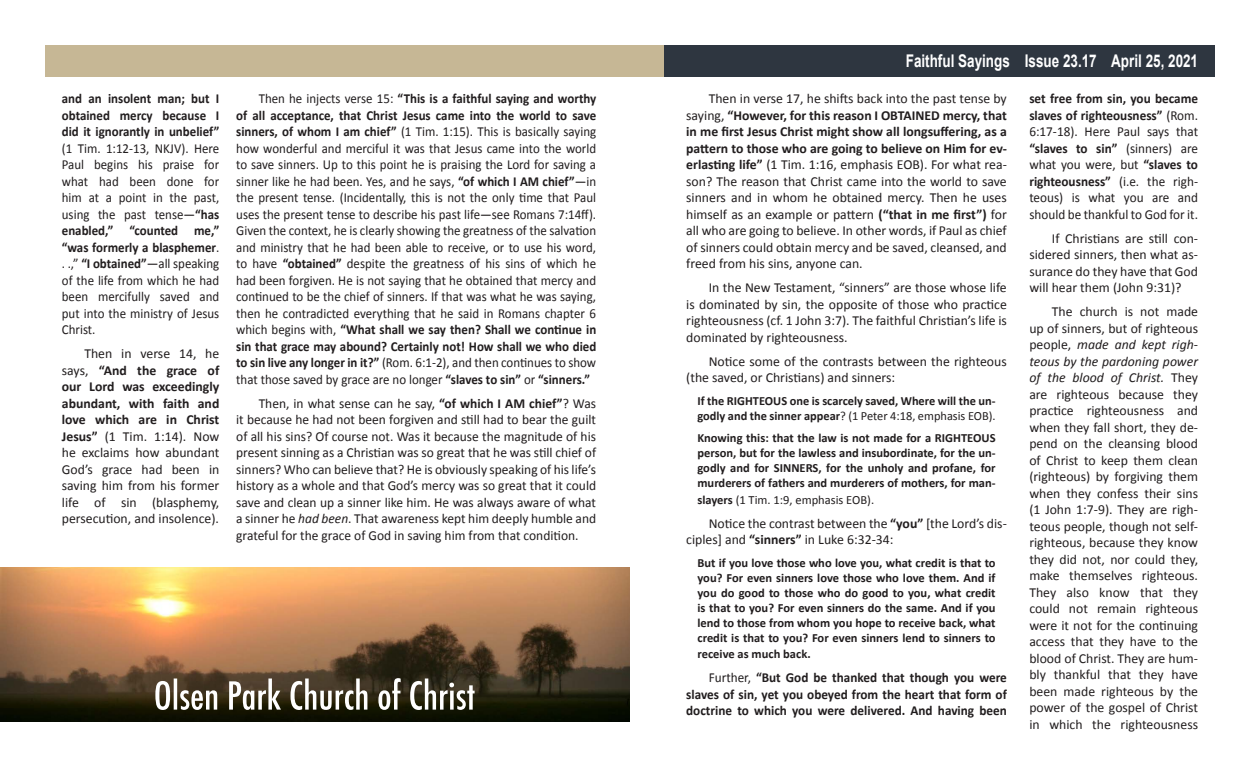
<style>
.page{position:relative;width:1260px;height:765px;background:#fff}
.page>*{position:absolute;margin:0;border:0;box-sizing:border-box;transform-origin:0 0}
.t1{font:700 17.5px "Arial";color:#fff;scale:.77 1}
.t2{font:13.75px/16.5px "Calibri";color:#211d1e;text-align:justify}
.t3{font:13.75px/16.5px "Calibri";color:#211d1e;text-align:justify;scale:.94 1}
.t4{font:13.75px/16.5px "Calibri";color:#211d1e;text-align:justify;scale:.96 1}
.t5{font:700 13.75px/16.5px "Calibri";color:#211d1e;text-align:justify;scale:.96 1}
.t6{font:700 13.75px/16.5px "Calibri";color:#211d1e;text-align:justify;scale:.94 1}
.t7{font:700 12.5px/15px "Calibri";color:#211d1e;text-align:justify}
.t8{font:12.5px "Calibri";color:#211d1e}
.s1{font-weight:700}
.s2{font-style:italic}
.s3{font-weight:400}
</style>
<div class="page">
<div style="left:630px;top:45px;width:585px;height:31px;background:#2e3640"></div>
<div style="left:45px;top:45px;width:619px;height:31px;background:#c6b795"></div>
<img style="left:0;top:567px;width:630px;height:155px">
<svg style="left:155px;top:678px;width:320px;height:32px"></svg>
<p class="t6" style="left:62px;top:90px;width:169px">and an insolent man; but I obtained mercy because I did it ignorantly in unbelief”</p>
<p class="t3" style="left:62px;top:139px;width:169px">(1 Tim. 1:12-13, NKJV). Here Paul begins his praise for what had been done for him at a point in the past, using the past tense—<span class="s1">“has enabled,” “counted me,” “was formerly a blasphemer</span>. . .,” <span class="s1">“I obtained”</span>—all speaking of the life from which he had been mercifully saved and put into the ministry of Jesus Christ.</p>
<p class="t2" style="left:62px;top:345px;width:159px;text-indent:22px">Then in verse 14, he says, <span class="s1">“And the grace of our Lord was exceedingly abundant, with faith and love which are in Christ Jesus”</span> (1 Tim. 1:14). Now he exclaims how abundant God’s grace had been in saving him from his former life of sin (blasphemy, persecution, and insolence).</p>
<p class="t3" style="left:236px;top:90px;width:385px;text-indent:22px">Then he injects verse 15: <span class="s1">“This is a faithful saying and worthy of all acceptance, that Christ Jesus came into the world to save sinners, of whom I am chief”</span> (1 Tim. 1:15). This is basically saying how wonderful and merciful it was that Jesus came into the world to save sinners. Up to this point he is praising the Lord for saving a sinner like he had been. Yes, and he says, <span class="s1">“of which I AM chief”</span>—in the present tense. (Incidentally, this is not the only time that Paul uses the present tense to describe his past life—see Romans 7:14ff).<br>Given the context, he is clearly showing the greatness of the salvation and ministry that he had been able to receive, or to use his word, to have <span class="s1">“obtained”</span> despite the greatness of his sins of which he had been forgiven. He is not saying that he obtained that mercy and continued to be the chief of sinners. If that was what he was saying, then he contradicted everything that he said in Romans chapter 6 which begins with, <span class="s1">“What shall we say then? Shall we continue in sin that grace may abound? Certainly not! How shall we who died to sin live any longer in it?”</span> (Rom. 6:1-2), and then continues to show that those saved by grace are no longer <span class="s1">“slaves to sin”</span> or <span class="s1">“sinners.”</span></p>
<p class="t2" style="left:236px;top:394px;width:361px;text-indent:23px">Then, in what sense can he say, <span class="s1">“of which I AM chief”</span>? Was it because he had not been forgiven and still had to bear the guilt of all his sins? Of course not. Was it because the magnitude of his present sinning as a Christian was so great that he was still chief of sinners? Who can believe that? He is obviously speaking of his life’s history as a whole and that God’s mercy was so great that it could save and clean up a sinner like him. He was always aware of what a sinner he <span class="s2">had been</span>. That awareness kept him deeply humble and grateful for the grace of God in saving him from that condition.</p>
<p class="t1" style="left:906px;top:49px;width:381px">Faithful Sayings Issue 23.17 April 25, 2021</p>
<p class="t2" style="left:686px;top:90px;width:322px;text-indent:22px">Then in verse 17, he shifts back into the past tense by saying, <span class="s1">“However, for this reason I OBTAINED mercy, that in me first Jesus Christ might show all longsuffering, as a pattern to those who are going to believe on Him for ev&shy;erlasting life”</span> (1 Tim. 1:16, emphasis EOB). For what rea&shy;son? The reason that Christ came into the world to save sinners and in whom he obtained mercy. Then he uses himself as an example or pattern <span class="s1">(“that in me first”)</span> for all who are going to believe. In other words, if Paul as chief of sinners could obtain mercy and be saved, cleansed, and freed from his sins, anyone can.</p>
<p class="t2" style="left:686px;top:279px;width:322px;text-indent:22px">In the New Testament, “sinners” are those whose life is dominated by sin, the opposite of those who practice righteousness (cf. 1 John 3:7). The faithful Christian’s life is dominated by righteousness.</p>
<p class="t2" style="left:686px;top:352px;width:322px;text-indent:22px">Notice some of the contrasts between the righteous (the saved, or Christians) and sinners:</p>
<p class="t7" style="left:698px;top:393px;width:300px">If the RIGHTEOUS one is scarcely saved, Where will the un&shy;godly and the sinner appear<span class="s3">? (1 Peter 4:18, emphasis EOB).</span></p>
<p class="t7" style="left:698px;top:430px;width:300px">Knowing this: that the law is not made for a RIGHTEOUS person, but for the lawless and insubordinate, for the un&shy;godly and for SINNERS, for the unholy and profane, for murderers of fathers and murderers of mothers, for man-</p>
<p class="t8" style="left:698px;top:492px;width:178px"><span class="s1">slayers</span> (1 Tim. 1:9, emphasis EOB).</p>
<p class="t2" style="left:686px;top:514px;width:322px;text-indent:22px">Notice the contrast between the <span class="s1">“you”</span> [the Lord’s dis&shy;ciples] and <span class="s1">“sinners”</span> in Luke 6:32-34:</p>
<p class="t7" style="left:698px;top:555px;width:300px">But if you love those who love you, what credit is that to you? For even sinners love those who love them. And if you do good to those who do good to you, what credit is that to you? For even sinners do the same. And if you lend to those from whom you hope to receive back, what credit is that to you? For even sinners lend to sinners to</p>
<p class="t7" style="left:698px;top:646px;width:115px">receive as much back.</p>
<p class="t5" style="left:686px;top:669px;width:336px;text-indent:23px"><span class="s3">Further,</span> “But God be thanked that though you were slaves of sin, yet you obeyed from the heart that form of doctrine to which you were delivered. And having been</p>
<p class="t4" style="left:1029px;top:90px;width:177px"><span class="s1">set free from sin, you became slaves of righteousness”</span> (Rom.<br>6:17-18). Here Paul says that <span class="s1">“slaves to sin”</span> (sinners) are what you were, but <span class="s1">“slaves to righteousness”</span> (i.e. the righ&shy;teous) is what you are and should be thankful to God for it.</p>
<p class="t2" style="left:1029px;top:229px;width:170px;text-indent:23px">If Christians are still con&shy;sidered sinners, then what as&shy;surance do they have that God will hear them (John 9:31)?</p>
<p class="t2" style="left:1029px;top:303px;width:170px;text-indent:22px">The church is not made up of sinners, but of righteous people, <span class="s2">made and kept righ&shy;teous by the pardoning power of the blood of Christ.</span> They are righteous because they practice righteousness and when they fall short, they de&shy;pend on the cleansing blood of Christ to keep them clean (righteous) by forgiving them when they confess their sins (1 John 1:7-9). They are righ&shy;teous people, though not self&shy;righteous, because they know they did not, nor could they, make themselves righteous.<br>They also know that they could not remain righteous were it not for the continuing access that they have to the blood of Christ. They are hum&shy;bly thankful that they have been made righteous by the power of the gospel of Christ in which the righteousness</p>
</div>
